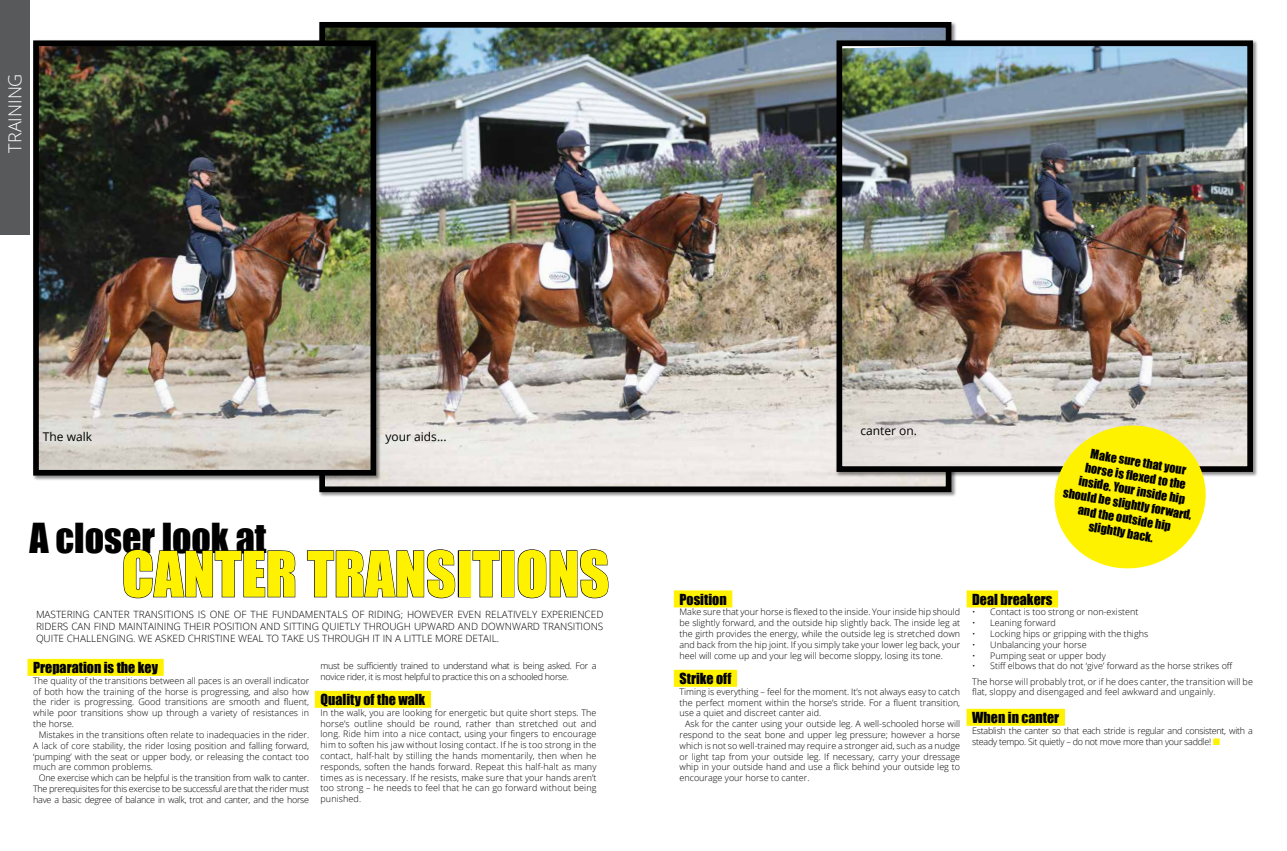
<style>
.page{position:relative;width:1287px;height:851px;background:#fff}
.page>*{position:absolute;margin:0;border:0;box-sizing:border-box;transform-origin:0 0}
.t1{font:58px "Impact";color:#fff200}
.t2{font:38px "Impact";color:#000}
.t3{font:300 18px "Open Sans";color:#fff}
.t4{font:14px "Impact";color:#000}
.t5{font:12px/14.4px "Impact";color:#000;text-align:center}
.t6{font:12px "Open Sans";color:#000}
.t7{font:300 10px/12px "Open Sans";color:#000;text-align:justify}
.t8{font:300 9px/10.8px "Open Sans";color:#000;text-align:justify}
.t9{font:300 9px/10.8px "Open Sans";letter-spacing:-.03em;color:#000}
.s1{font-family:"Fn T Basic Shapes 1";font-weight:400;color:#fff200}
</style>
<div class="page">
<img style="left:326px;top:29px;width:618px;height:456px">
<div style="left:319px;top:22px;width:632px;height:470px;border:6px solid #000"></div>
<div style="left:835px;top:39px;width:423px;height:438px;background:#000;opacity:.45"></div>
<img style="left:843px;top:47px;width:403px;height:418px">
<div style="left:836px;top:40px;width:417px;height:432px;border:6px solid #000"></div>
<div style="left:32px;top:39px;width:349px;height:441px;background:#000;opacity:.45"></div>
<img style="left:40px;top:47px;width:329px;height:421px">
<div style="left:33px;top:40px;width:343px;height:435px;border:6px solid #000"></div>
<div style="left:27px;top:658px;width:137px;height:17px;background:#fff200"></div>
<div style="left:315px;top:690px;width:116px;height:17px;background:#fff200"></div>
<div style="left:674px;top:590px;width:58px;height:17px;background:#fff200"></div>
<div style="left:674px;top:669px;width:63px;height:17px;background:#fff200"></div>
<div style="left:967px;top:590px;width:91px;height:17px;background:#fff200"></div>
<div style="left:967px;top:708px;width:98px;height:17px;background:#fff200"></div>
<svg style="left:123px;top:549px;width:173px;height:49px"></svg>
<svg style="left:306px;top:549px;width:150px;height:49px"></svg>
<div style="left:458px;top:550px;width:13px;height:47px;border:1px solid #000"></div>
<svg style="left:472px;top:550px;width:28px;height:47px"></svg>
<div style="left:501px;top:550px;width:13px;height:47px;border:1px solid #000"></div>
<svg style="left:517px;top:549px;width:92px;height:49px"></svg>
<div style="left:0;top:0;width:29px;height:234px;background:#58595b"></div>
<svg style="left:1048px;top:420px;width:164px;height:149px;background:#f9ef47"></svg>
<h3 class="t3" style="left:3px;top:152px;width:80px;rotate:-90deg">TRAINING</h3>
<h3 class="t6" style="left:43px;top:428px;width:51px">The walk</h3>
<h3 class="t6" style="left:386px;top:428px;width:63px">your aids...</h3>
<h2 class="t2" style="left:29px;top:508px;width:239px">A closer look at</h2>
<h1 class="t1" style="left:122px;top:529px;width:489px">CANTER TRANSITIONS</h1>
<p class="t7" style="left:36px;top:607px;width:569px">MASTERING CANTER TRANSITIONS IS ONE OF THE FUNDAMENTALS OF RIDING; HOWEVER EVEN RELATIVELY EXPERIENCED RIDERS CAN FIND MAINTAINING THEIR POSITION AND SITTING QUIETLY THROUGH UPWARD AND DOWNWARD TRANSITIONS QUITE CHALLENGING. WE ASKED CHRISTINE WEAL TO TAKE US THROUGH IT IN A LITTLE MORE DETAIL.</p>
<h3 class="t4" style="left:33px;top:656px;width:126px">Preparation is the key</h3>
<p class="t8" style="left:33px;top:674px;width:277px">The quality of the transitions between all paces is an overall indicator of both how the training of the horse is progressing, and also how the rider is progressing. Good transitions are smooth and fluent, while poor transitions show up through a variety of resistances in the horse.</p>
<p class="t8" style="left:33px;top:728px;width:277px;text-indent:6px">Mistakes in the transitions often relate to inadequacies in the rider.<br>A lack of core stability, the rider losing position and falling forward, ‘pumping’ with the seat or upper body, or releasing the contact too much are common problems.</p>
<p class="t8" style="left:33px;top:772px;width:278px;text-indent:6px">One exercise which can be helpful is the transition from walk to canter.<br>The prerequisites for this exercise to be successful are that the rider must have a basic degree of balance in walk, trot and canter, and the horse</p>
<p class="t9" style="left:320px;top:659px;width:278px">must be sufficiently trained to understand what is being asked. For a novice rider, it is most helpful to practice this on a schooled horse.</p>
<h3 class="t4" style="left:320px;top:688px;width:106px">Quality of the walk</h3>
<p class="t8" style="left:320px;top:706px;width:278px">In the walk, you are looking for energetic but quite short steps. The horse’s outline should be round, rather than stretched out and long. Ride him into a nice contact, using your fingers to encourage him to soften his jaw without losing contact. If he is too strong in the contact, half-halt by stilling the hands momentarily, then when he responds, soften the hands forward. Repeat this half-halt as many times as is necessary. If he resists, make sure that your hands aren’t too strong – he needs to feel that he can go forward without being punished.</p>
<h3 class="t6" style="left:860px;top:422px;width:58px">canter on.</h3>
<h3 class="t5" style="left:1072px;top:442px;width:132px;rotate:10deg">Make sure that your<br>horse is fl exed to the inside. Your inside hip should be slightly forward, and the outside hip slightly back.</h3>
<h3 class="t4" style="left:679px;top:588px;width:49px">Position</h3>
<p class="t8" style="left:679px;top:606px;width:282px">Make sure that your horse is flexed to the inside. Your inside hip should be slightly forward, and the outside hip slightly back. The inside leg at the girth provides the energy, while the outside leg is stretched down and back from the hip joint. If you simply take your lower leg back, your heel will come up and your leg will become sloppy, losing its tone.</p>
<h3 class="t4" style="left:679px;top:667px;width:53px">Strike off</h3>
<p class="t8" style="left:679px;top:685px;width:282px">Timing is everything – feel for the moment. It’s not always easy to catch the perfect moment within the horse’s stride. For a fluent transition, use a quiet and discreet canter aid.</p>
<p class="t8" style="left:679px;top:718px;width:282px;text-indent:6px">Ask for the canter using your outside leg. A well-schooled horse will respond to the seat bone and upper leg pressure; however a horse which is not so well-trained may require a stronger aid, such as a nudge or light tap from your outside leg. If necessary, carry your dressage whip in your outside hand and use a flick behind your outside leg to encourage your horse to canter.</p>
<h3 class="t4" style="left:972px;top:588px;width:82px">Deal breakers</h3>
<p class="t8" style="left:972px;top:606px;width:168px">• Contact is too strong or non-existent</p>
<p class="t8" style="left:972px;top:617px;width:85px">• Leaning forward</p>
<p class="t8" style="left:972px;top:628px;width:177px">• Locking hips or gripping with the thighs</p>
<p class="t8" style="left:972px;top:638px;width:116px">• Unbalancing your horse</p>
<p class="t8" style="left:972px;top:649px;width:135px">• Pumping seat or upper body</p>
<p class="t8" style="left:972px;top:658px;width:282px;line-height:15px">• Stiff elbows that do not ‘give’ forward as the horse strikes off<br>The horse will probably trot, or if he does canter, the transition will be</p>
<p class="t8" style="left:972px;top:686px;width:245px">flat, sloppy and disengaged and feel awkward and ungainly.</p>
<h3 class="t4" style="left:972px;top:706px;width:89px">When in canter</h3>
<p class="t9" style="left:972px;top:724px;width:282px">Establish the canter so that each stride is regular and consistent, with a steady tempo. Sit quietly – do not move more than your saddle! <span class="s1">C</span></p>
</div>
